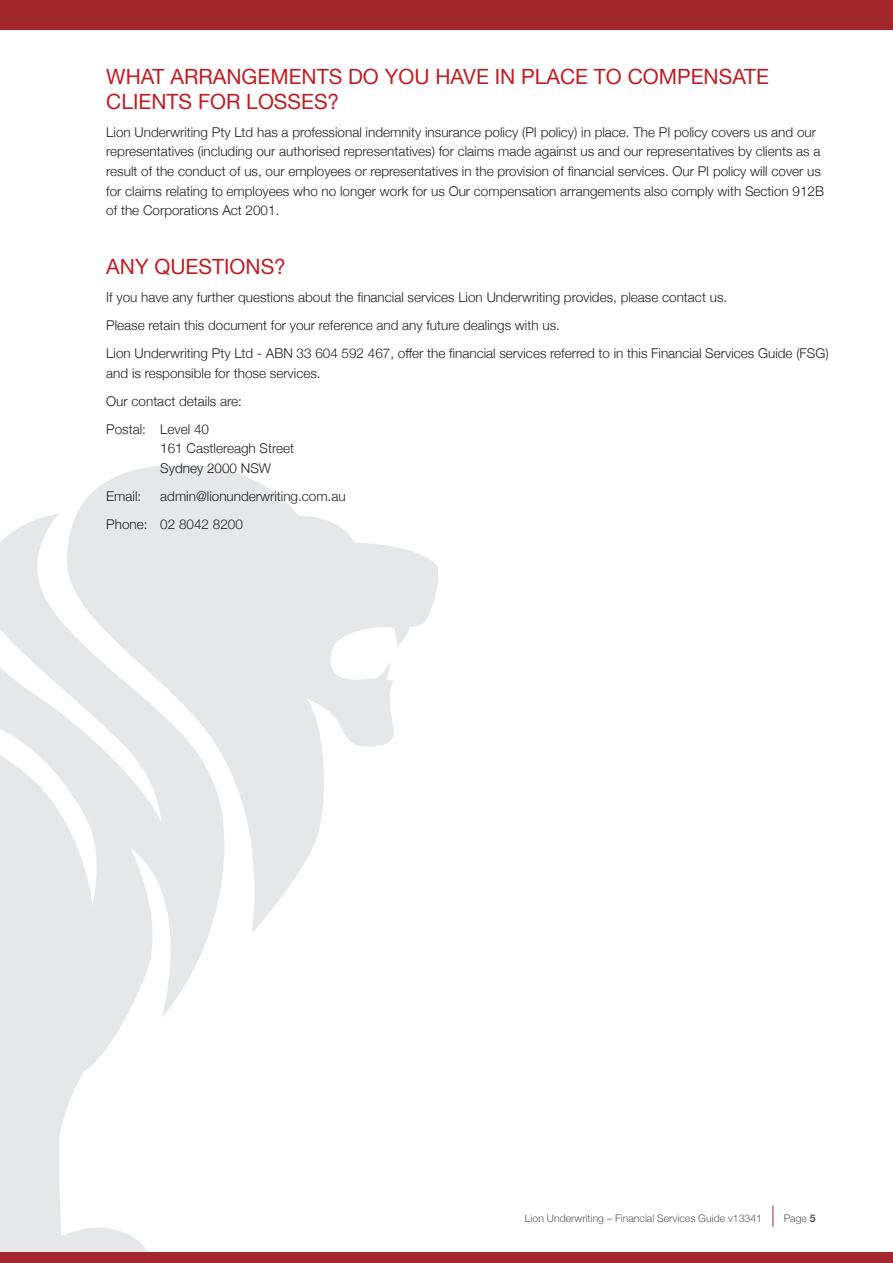
<style>
.page{position:relative;width:893px;height:1263px;background:#fff}
.page>*{position:absolute;margin:0;border:0;box-sizing:border-box;transform-origin:0 0}
._01_Body_Copy_9_13{font:21px/25.2px "Helvetica Neue";color:#be1e23}
._02_Subhead_Red{font:21px "Helvetica Neue";color:#be1e23}
._01_Body_Copy_9_13-2{font:300 13.5px/19.5px "Helvetica Neue";color:#231f20}
.t1{font:300 10.5px "Helvetica Neue";color:#57585a}
.s1{font-weight:700}
</style>
<div class="page">
<svg style="left:77px;top:465px;width:361px;height:468px;fill:#e6e7e9"></svg>
<svg style="left:0;top:514px;width:232px;height:738px;fill:#e6e7e9"></svg>
<svg style="left:772px;top:1205px;width:1px;height:22px"></svg>
<div style="left:0;top:1252px;width:893px;height:11px;background:#a2282d"></div>
<div style="left:0;top:0;width:893px;height:30px;background:#a2282d"></div>
<p class="_01_Body_Copy_9_13" style="left:106px;top:65px;width:664px">WHAT ARRANGEMENTS DO YOU HAVE IN PLACE TO COMPENSATE<br>CLIENTS FOR LOSSES?</p>
<p class="_01_Body_Copy_9_13-2" style="left:106px;top:121px;width:719px">Lion Underwriting Pty Ltd has a professional indemnity insurance policy (PI policy) in place. The PI policy covers us and our representatives (including our authorised representatives) for claims made against us and our representatives by clients as a result of the conduct of us, our employees or representatives in the provision of financial services. Our PI policy will cover us for claims relating to employees who no longer work for us Our compensation arrangements also comply with Section 912B of the Corporations Act 2001.</p>
<p class="_02_Subhead_Red" style="left:106px;top:252px;width:181px">ANY QUESTIONS?</p>
<p class="_01_Body_Copy_9_13-2" style="left:106px;top:287px;width:622px">If you have any further questions about the financial services Lion Underwriting provides, please contact us.</p>
<p class="_01_Body_Copy_9_13-2" style="left:106px;top:315px;width:455px">Please retain this document for your reference and any future dealings with us.</p>
<p class="_01_Body_Copy_9_13-2" style="left:106px;top:343px;width:724px">Lion Underwriting Pty Ltd - ABN 33 604 592 467, offer the financial services referred to in this Financial Services Guide (FSG) and is responsible for those services.</p>
<p class="_01_Body_Copy_9_13-2" style="left:106px;top:390px;width:137px">Our contact details are:</p>
<p class="_01_Body_Copy_9_13-2" style="left:160px;top:418px;width:135px;text-indent:-54px">Postal: Level 40<br>161 Castlereagh Street<br>Sydney 2000 NSW</p>
<p class="_01_Body_Copy_9_13-2" style="left:106px;top:485px;width:37px">Email:</p>
<p class="_01_Body_Copy_9_13-2" style="left:160px;top:485px;width:187px">admin@lionunderwriting.com.au</p>
<p class="_01_Body_Copy_9_13-2" style="left:106px;top:513px;width:138px">Phone: 02 8042 8200</p>
<p class="t1" style="left:525px;top:1210px;width:239px">Lion Underwriting – Financial Services Guide v13341</p>
<p class="t1" style="left:784px;top:1210px;width:34px">Page <span class="s1">5</span></p>
</div>
